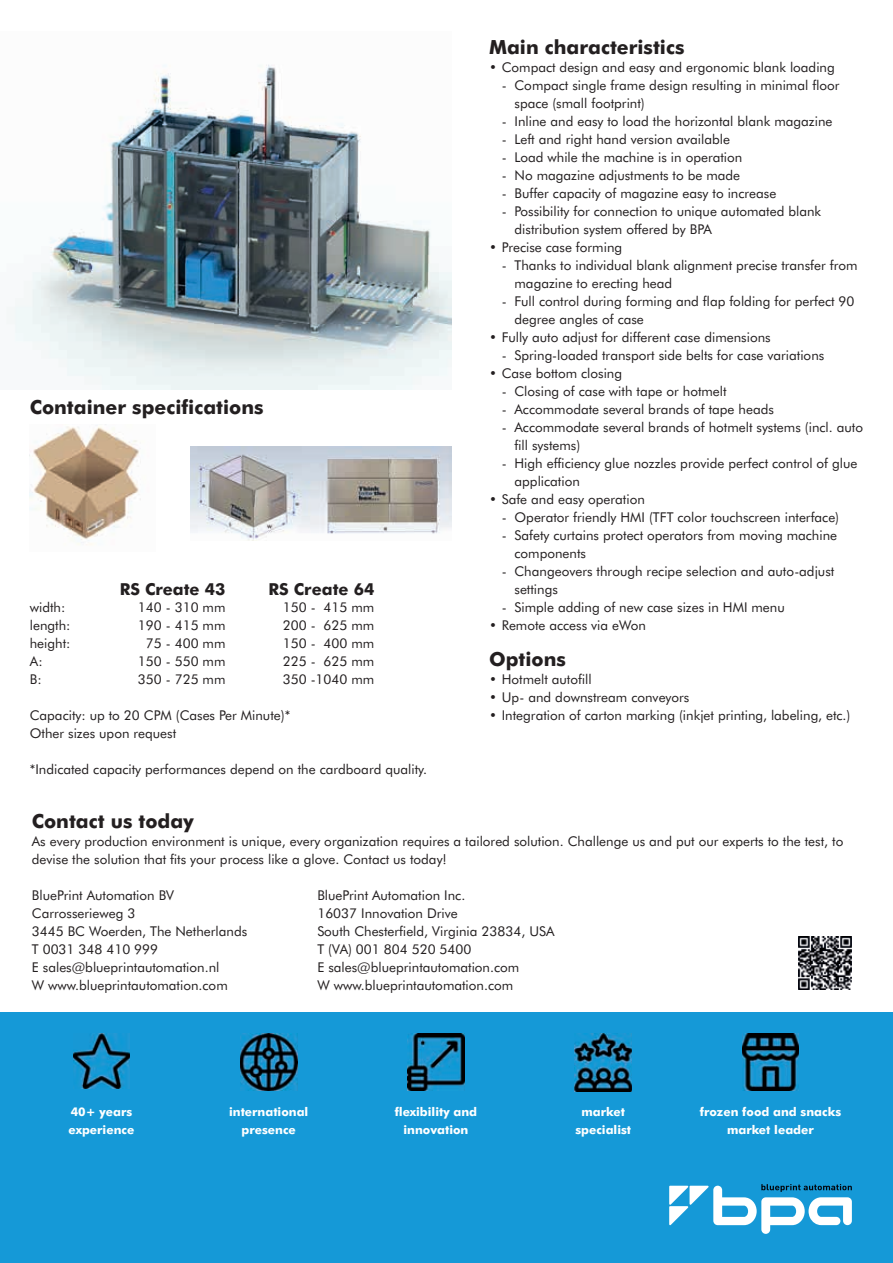
<style>
.page{position:relative;width:893px;height:1263px;background:#fff}
.page>*{position:absolute;margin:0;border:0;box-sizing:border-box;transform-origin:0 0}
.t1{font:700 19.5px "Futura BT";color:#231f20}
.t2{font:700 16.5px "Futura BT";color:#231f20}
.t3{font:13.5px/18px "Futura BT";color:#231f20}
.t4{font:700 12px/18px "Futura BT";color:#fff;text-align:center}
</style>
<div class="page">
<img style="left:30px;top:424px;width:111px;height:121px">
<img style="left:190px;top:447px;width:262px;height:94px">
<img style="left:7px;top:64px;width:445px;height:325px">
<div style="left:0;top:1012px;width:893px;height:251px;background:#1599d7"></div>
<img style="left:742px;top:1034px;width:57px;height:57px">
<img style="left:575px;top:1034px;width:57px;height:57px">
<img style="left:408px;top:1034px;width:56px;height:57px">
<img style="left:240px;top:1034px;width:57px;height:57px">
<img style="left:73px;top:1034px;width:57px;height:54px">
<svg style="left:669px;top:1184px;width:183px;height:50px"></svg>
<img style="left:799px;top:937px;width:53px;height:53px">
<h1 class="t1" style="left:30px;top:395px;width:235px">Container specifications</h1>
<p class="t2" style="left:120px;top:579px;width:107px">RS Create 43</p>
<p class="t3" style="left:138px;top:598px;width:89px;text-align:center">140 - 310 mm<br>190 - 415 mm<br>75 - 400 mm<br>150 - 550 mm<br>350 - 725 mm</p>
<p class="t2" style="left:269px;top:579px;width:107px">RS Create 64</p>
<p class="t3" style="left:283px;top:598px;width:93px;text-align:justify">150 - 415 mm 200 - 625 mm 150 - 400 mm 225 - 625 mm 350 -1040 mm</p>
<p class="t3" style="left:30px;top:598px;width:42px">width: length: height:<br>A:<br>B:</p>
<p class="t3" style="left:30px;top:706px;width:262px">Capacity: up to 20 CPM (Cases Per Minute)*<br>Other sizes upon request</p>
<p class="t3" style="left:30px;top:760px;width:399px">*Indicated capacity performances depend on the cardboard quality.</p>
<h1 class="t1" style="left:489px;top:35px;width:197px">Main characteristics</h1>
<p class="t3" style="left:489px;top:58px;width:347px">• Compact design and easy and ergonomic blank loading</p>
<p class="t3" style="left:514px;top:76px;width:326px;text-indent:-13px">- Compact single frame design resulting in minimal floor space (small footprint)</p>
<p class="t3" style="left:502px;top:112px;width:332px">- Inline and easy to load the horizontal blank magazine</p>
<p class="t3" style="left:502px;top:130px;width:230px">- Left and right hand version available</p>
<p class="t3" style="left:502px;top:148px;width:242px">- Load while the machine is in operation</p>
<p class="t3" style="left:502px;top:166px;width:240px">- No magazine adjustments to be made</p>
<p class="t3" style="left:502px;top:184px;width:276px">- Buffer capacity of magazine easy to increase</p>
<p class="t3" style="left:514px;top:202px;width:308px;text-indent:-13px">- Possibility for connection to unique automated blank distribution system offered by BPA</p>
<p class="t3" style="left:489px;top:238px;width:135px">• Precise case forming</p>
<p class="t3" style="left:514px;top:256px;width:345px;text-indent:-13px">- Thanks to individual blank alignment precise transfer from magazine to erecting head</p>
<p class="t3" style="left:514px;top:292px;width:341px;text-indent:-13px">- Full control during forming and flap folding for perfect 90 degree angles of case</p>
<p class="t3" style="left:489px;top:328px;width:283px">• Fully auto adjust for different case dimensions</p>
<p class="t3" style="left:502px;top:346px;width:324px">- Spring-loaded transport side belts for case variations</p>
<p class="t3" style="left:489px;top:364px;width:135px">• Case bottom closing</p>
<p class="t3" style="left:502px;top:382px;width:226px">- Closing of case with tape or hotmelt</p>
<p class="t3" style="left:502px;top:400px;width:274px">- Accommodate several brands of tape heads</p>
<p class="t3" style="left:514px;top:418px;width:350px;text-indent:-13px">- Accommodate several brands of hotmelt systems (incl. auto fill systems)</p>
<p class="t3" style="left:514px;top:454px;width:344px;text-indent:-13px">- High efficiency glue nozzles provide perfect control of glue application</p>
<p class="t3" style="left:489px;top:490px;width:157px">• Safe and easy operation</p>
<p class="t3" style="left:502px;top:508px;width:339px">- Operator friendly HMI (TFT color touchscreen interface)</p>
<p class="t3" style="left:514px;top:526px;width:324px;text-indent:-13px">- Safety curtains protect operators from moving machine components</p>
<p class="t3" style="left:514px;top:562px;width:321px;text-indent:-13px">- Changeovers through recipe selection and auto-adjust settings</p>
<p class="t3" style="left:502px;top:598px;width:285px">- Simple adding of new case sizes in HMI menu</p>
<p class="t3" style="left:489px;top:616px;width:158px">• Remote access via eWon</p>
<h1 class="t1" style="left:489px;top:647px;width:78px">Options</h1>
<p class="t3" style="left:489px;top:670px;width:104px">• Hotmelt autofill</p>
<p class="t3" style="left:489px;top:688px;width:202px">• Up- and downstream conveyors</p>
<p class="t3" style="left:489px;top:706px;width:363px">• Integration of carton marking (inkjet printing, labeling, etc.)</p>
<h1 class="t1" style="left:32px;top:809px;width:163px">Contact us today</h1>
<p class="t3" style="left:32px;top:832px;width:813px">As every production environment is unique, every organization requires a tailored solution. Challenge us and put our experts to the test, to devise the solution that fits your process like a glove. Contact us today!</p>
<p class="t3" style="left:32px;top:886px;width:217px">BluePrint Automation BV<br>Carrosserieweg 3<br>3445 BC Woerden, The Netherlands<br>T 0031 348 410 999<br>E sales@blueprintautomation.nl<br>W www.blueprintautomation.com</p>
<p class="t3" style="left:317px;top:886px;width:239px">BluePrint Automation Inc.<br>16037 Innovation Drive<br>South Chesterfield, Virginia 23834, USA<br>T (VA) 001 804 520 5400<br>E sales@blueprintautomation.com<br>W www.blueprintautomation.com</p>
<p class="t4" style="left:69px;top:1103px;width:67px;text-align:left">40+ years experience</p>
<p class="t4" style="left:229px;top:1103px;width:81px">international presence</p>
<p class="t4" style="left:395px;top:1103px;width:84px">flexibility and innovation</p>
<p class="t4" style="left:575px;top:1103px;width:57px">market specialist</p>
<p class="t4" style="left:700px;top:1103px;width:143px">frozen food and snacks market leader</p>
</div>
